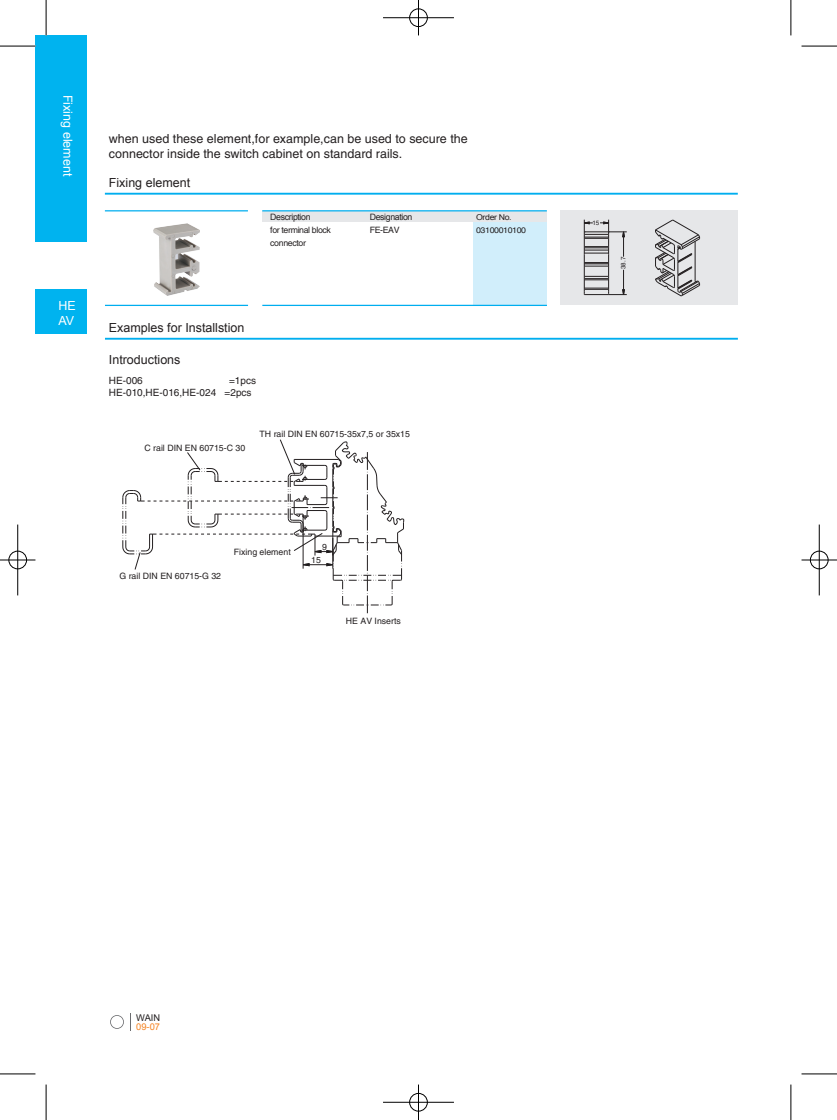
<style>
.page{position:relative;width:837px;height:1120px;background:#fff}
.page>*{position:absolute;margin:0;border:0;box-sizing:border-box;transform-origin:0 0}
.t1{font:12.5px/15px "Helvetica";color:#231f20}
.t2{font:12.5px "Arial";color:#231f20}
.t3{font:12.5px/15px "Arial";color:#fff}
.t4{font:10px/12px "Helvetica";color:#231f20}
.t5{font:9.25px/8.6px "Arial";color:#f58220}
.t6{font:8.75px "Helvetica";color:#231f20}
.t7{font:8.75px/13px "Helvetica";letter-spacing:-.04em;color:#231f20}
.t8{font:8.75px/13px "Arial";letter-spacing:-.04em;color:#231f20}
.t9{font:8px/13px "Helvetica";letter-spacing:-.04em;color:#231f20;scale:1.09 1}
.t10{font:6.25px "Helvetica";color:#231f20}
.s1{font-family:"Arial"}
.s2{font-family:"Helvetica"}
.s3{color:#231f20}
</style>
<div class="page">
<div style="left:35px;top:289px;width:52px;height:45px;background:#00b3ef"></div>
<div style="left:35px;top:35px;width:52px;height:207px;background:#00b3ef"></div>
<div style="left:560px;top:211px;width:177px;height:94px;background:#e6e7e9"></div>
<div style="left:262px;top:211px;width:284px;height:11px;background:#e6e7e9"></div>
<div style="left:473px;top:222px;width:73px;height:83px;background:#d1eefb"></div>
<svg style="left:110px;top:1015px;width:14px;height:14px"></svg>
<svg style="left:130px;top:1013px;width:1px;height:17px"></svg>
<hr style="left:105px;top:193px;width:632px;height:2px;background:#00aeef">
<hr style="left:105px;top:338px;width:632px;height:2px;background:#00aeef">
<hr style="left:262px;top:210px;width:284px;height:1px;background:#00aeef">
<hr style="left:105px;top:210px;width:143px;height:1px;background:#00aeef">
<hr style="left:105px;top:305px;width:143px;height:1px;background:#00aeef">
<hr style="left:262px;top:305px;width:284px;height:1px;background:#00aeef">
<img style="left:154px;top:224px;width:46px;height:72px">
<svg style="left:122px;top:439px;width:282px;height:174px"></svg>
<svg style="left:583px;top:220px;width:43px;height:76px"></svg>
<svg style="left:655px;top:219px;width:45px;height:77px"></svg>
<hr style="left:0;top:46px;width:35px;height:1px;background:#000">
<hr style="left:801px;top:46px;width:35px;height:1px;background:#000">
<hr style="left:0;top:1073px;width:35px;height:1px;background:#000">
<hr style="left:801px;top:1073px;width:35px;height:1px;background:#000">
<hr style="left:46px;top:0;width:1px;height:35px;background:#000">
<hr style="left:46px;top:1084px;width:1px;height:36px;background:#000">
<hr style="left:790px;top:0;width:1px;height:35px;background:#000">
<hr style="left:790px;top:1084px;width:1px;height:36px;background:#000">
<div style="left:408px;top:8px;width:20px;height:19px;border:2px solid #fff;border-radius:50%"></div>
<hr style="left:383px;top:17px;width:71px;height:2px;background:#fff">
<hr style="left:417px;top:0;width:2px;height:35px;background:#fff">
<div style="left:409px;top:9px;width:18px;height:18px;border:1px solid #000;border-radius:50%"></div>
<hr style="left:383px;top:18px;width:71px;height:1px;background:#000">
<hr style="left:418px;top:0;width:1px;height:35px;background:#000">
<div style="left:408px;top:1092px;width:20px;height:20px;border:2px solid #fff;border-radius:50%"></div>
<hr style="left:383px;top:1101px;width:71px;height:2px;background:#fff">
<hr style="left:417px;top:1084px;width:2px;height:36px;background:#fff">
<div style="left:409px;top:1093px;width:18px;height:18px;border:1px solid #000;border-radius:50%"></div>
<hr style="left:383px;top:1102px;width:71px;height:1px;background:#000">
<hr style="left:418px;top:1084px;width:1px;height:36px;background:#000">
<div style="left:8px;top:550px;width:19px;height:20px;border:2px solid #fff;border-radius:50%"></div>
<hr style="left:0;top:559px;width:35px;height:2px;background:#fff">
<hr style="left:17px;top:524px;width:2px;height:71px;background:#fff">
<div style="left:9px;top:551px;width:18px;height:18px;border:1px solid #000;border-radius:50%"></div>
<hr style="left:0;top:560px;width:35px;height:1px;background:#000">
<hr style="left:18px;top:524px;width:1px;height:71px;background:#000">
<div style="left:809px;top:550px;width:19px;height:20px;border:2px solid #fff;border-radius:50%"></div>
<hr style="left:801px;top:559px;width:35px;height:2px;background:#fff">
<div style="left:809px;top:551px;width:19px;height:18px;border:1px solid #000;border-radius:50%"></div>
<hr style="left:801px;top:560px;width:35px;height:1px;background:#000">
<hr style="left:818px;top:524px;width:1px;height:71px;background:#000">
<p class="t3" style="left:75px;top:95px;width:83px;rotate:90deg">Fixing element</p>
<p class="t3" style="left:58px;top:298px;width:19px">HE<br>AV</p>
<p class="t1" style="left:109px;top:131px;width:360px">when used these element,for example,can be used to secure the connector inside the switch cabinet on standard rails.</p>
<p class="t2" style="left:109px;top:174px;width:83px">Fixing element</p>
<p class="t7" style="left:270px;top:211px;width:62px"><span class="s1">Description<br></span>for terminal block connector</p>
<p class="t2" style="left:109px;top:319px;width:137px">Examples for Installstion</p>
<p class="t2" style="left:109px;top:351px;width:73px">Introductions</p>
<p class="t4" style="left:109px;top:374px;width:35px">HE-006</p>
<p class="t4" style="left:109px;top:374px;width:149px;text-indent:120px">=1pcs<br>HE-010,HE-016,HE-024 =2pcs</p>
<p class="t8" style="left:369px;top:211px;width:44px">Designation<br><span class="s2">FE-EAV</span></p>
<p class="t9" style="left:476px;top:211px;width:47px"><span class="s1">Order No.<br></span>03100010100</p>
<p class="t6" style="left:144px;top:442px;width:102px">C rail DIN EN 60715-C 30</p>
<p class="t6" style="left:259px;top:429px;width:152px">TH rail DIN EN 60715-35x7,5 or 35x15</p>
<p class="t6" style="left:119px;top:571px;width:103px">G rail DIN EN 60715-G 32</p>
<p class="t6" style="left:234px;top:546px;width:58px">Fixing element</p>
<p class="t6" style="left:322px;top:541px;width:6px">9</p>
<p class="t6" style="left:311px;top:555px;width:11px">15</p>
<p class="t6" style="left:346px;top:616px;width:56px">HE AV Inserts</p>
<p class="t10" style="left:592px;top:219px;width:8px">15</p>
<p class="t10" style="left:619px;top:269px;width:14px;rotate:-90deg">38.7</p>
<p class="t5" style="left:136px;top:1013px;width:25px"><span class="s3">WAIN<br></span>09-07</p>
</div>
